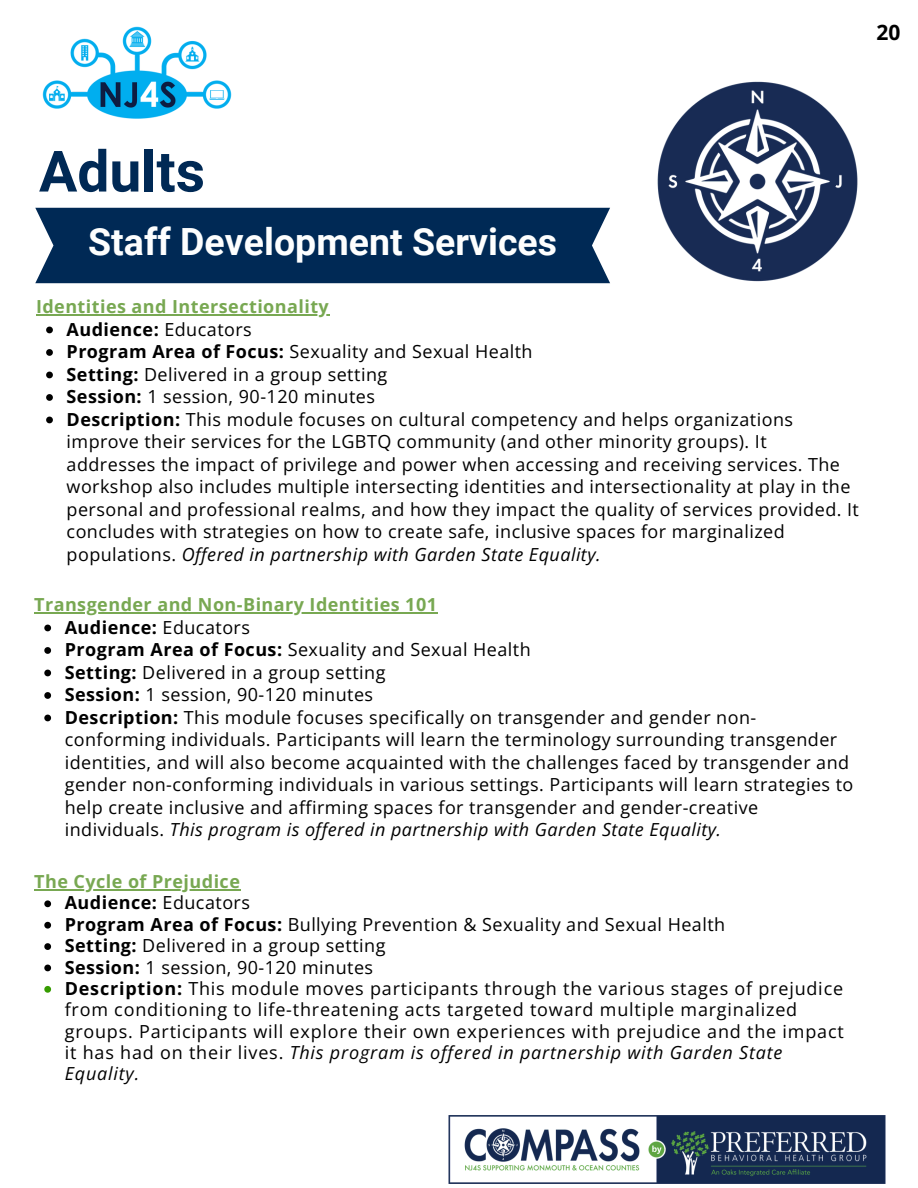
<style>
.page{position:relative;width:918px;height:1188px;background:#fff}
.page>*{position:absolute;margin:0;border:0;box-sizing:border-box;transform-origin:0 0}
.t1{font:700 57px "Roboto";color:#002955}
.t2{font:700 37.5px "Roboto";color:#fdfefe}
.t3{font:700 21px "Open Sans";color:#000}
.t4{font:18px/22.5px "Open Sans";letter-spacing:.025em;color:#000}
.t5{font:18px/21.3px "Open Sans";letter-spacing:.045em;color:#000}
.t6{font:700 18px "Open Sans";letter-spacing:.025em;color:#78a852}
.t7{font:700 18px "Open Sans";letter-spacing:.025em;color:#000}
.s1{font-weight:400}
.s2{font-weight:700}
.s3{font-style:italic}
</style>
<div class="page">
<img style="left:42px;top:26px;width:190px;height:93px">
<div style="left:35px;top:208px;width:575px;height:75px;background:#002955"></div>
<hr style="left:36px;top:314px;width:293px;height:1px;background:#78a852">
<svg style="left:46px;top:327px;width:7px;height:6px"></svg>
<svg style="left:46px;top:349px;width:7px;height:7px"></svg>
<svg style="left:46px;top:372px;width:7px;height:6px"></svg>
<svg style="left:46px;top:394px;width:7px;height:7px"></svg>
<svg style="left:46px;top:417px;width:7px;height:6px"></svg>
<img style="left:448px;top:1115px;width:438px;height:69px">
<img style="left:657px;top:81px;width:201px;height:201px">
<hr style="left:34px;top:612px;width:404px;height:1px;background:#78a852">
<svg style="left:44px;top:625px;width:7px;height:6px"></svg>
<svg style="left:44px;top:647px;width:7px;height:7px"></svg>
<svg style="left:44px;top:670px;width:7px;height:6px"></svg>
<svg style="left:44px;top:692px;width:7px;height:7px"></svg>
<svg style="left:44px;top:715px;width:7px;height:6px"></svg>
<hr style="left:34px;top:889px;width:206px;height:1px;background:#78a852">
<svg style="left:44px;top:900px;width:7px;height:7px"></svg>
<svg style="left:44px;top:922px;width:7px;height:7px"></svg>
<svg style="left:44px;top:943px;width:7px;height:7px"></svg>
<svg style="left:44px;top:965px;width:7px;height:6px"></svg>
<svg style="left:44px;top:986px;width:7px;height:7px"></svg>
<p class="t3" style="left:877px;top:18px;width:25px">20</p>
<p class="t1" style="left:39px;top:139px;width:168px">Adults</p>
<p class="t2" style="left:88px;top:220px;width:470px">Staff Development Services</p>
<h1 class="t6" style="left:36px;top:294px;width:294px">Identities and Intersectionality</h1>
<p class="t7" style="left:67px;top:316px;width:187px">Audience: <span class="s1">Educators</span></p>
<h2 class="t4" style="left:67px;top:340px;width:468px"><span class="s2">Program Area of Focus:</span> Sexuality and Sexual Health</h2>
<p class="t4" style="left:67px;top:362px;width:322px"><span class="s2">Setting:</span> Delivered in a group setting</p>
<h3 class="t4" style="left:67px;top:385px;width:310px"><span class="s2">Session:</span> 1 session, 90-120 minutes</h3>
<p class="t4" style="left:67px;top:407px;width:794px"><span class="s2">Description:</span> This module focuses on cultural competency and helps organizations improve their services for the LGBTQ community (and other minority groups). It addresses the impact of privilege and power when accessing and receiving services. The workshop also includes multiple intersecting identities and intersectionality at play in the personal and professional realms, and how they impact the quality of services provided. It concludes with strategies on how to create safe, inclusive spaces for marginalized populations. <span class="s3">Offered in partnership with Garden State Equality.</span></p>
<h3 class="t6" style="left:34px;top:592px;width:404px">Transgender and Non-Binary Identities 101</h3>
<p class="t7" style="left:65px;top:614px;width:187px">Audience: <span class="s1">Educators</span></p>
<p class="t4" style="left:65px;top:638px;width:468px"><span class="s2">Program Area of Focus:</span> Sexuality and Sexual Health</p>
<p class="t4" style="left:65px;top:660px;width:322px"><span class="s2">Setting:</span> Delivered in a group setting</p>
<p class="t4" style="left:65px;top:683px;width:310px"><span class="s2">Session:</span> 1 session, 90-120 minutes</p>
<p class="t4" style="left:65px;top:705px;width:790px"><span class="s2">Description:</span> This module focuses specifically on transgender and gender non&shy;conforming individuals. Participants will learn the terminology surrounding transgender identities, and will also become acquainted with the challenges faced by transgender and gender non-conforming individuals in various settings. Participants will learn strategies to help create inclusive and affirming spaces for transgender and gender-creative individuals. <span class="s3">This program is offered in partnership with Garden State Equality.</span></p>
<h3 class="t6" style="left:34px;top:869px;width:207px">The Cycle of Prejudice</h3>
<p class="t7" style="left:65px;top:890px;width:187px">Audience: <span class="s1">Educators</span></p>
<p class="t4" style="left:65px;top:913px;width:662px"><span class="s2">Program Area of Focus:</span> Bullying Prevention &amp; Sexuality and Sexual Health</p>
<p class="t4" style="left:65px;top:934px;width:322px"><span class="s2">Setting:</span> Delivered in a group setting</p>
<p class="t4" style="left:65px;top:955px;width:310px"><span class="s2">Session:</span> 1 session, 90-120 minutes</p>
<p class="t5" style="left:65px;top:977px;width:781px"><span class="s2">Description:</span> This module moves participants through the various stages of prejudice from conditioning to life-threatening acts targeted toward multiple marginalized groups. Participants will explore their own experiences with prejudice and the impact it has had on their lives. <span class="s3">This program is offered in partnership with Garden State Equality.</span></p>
</div>
